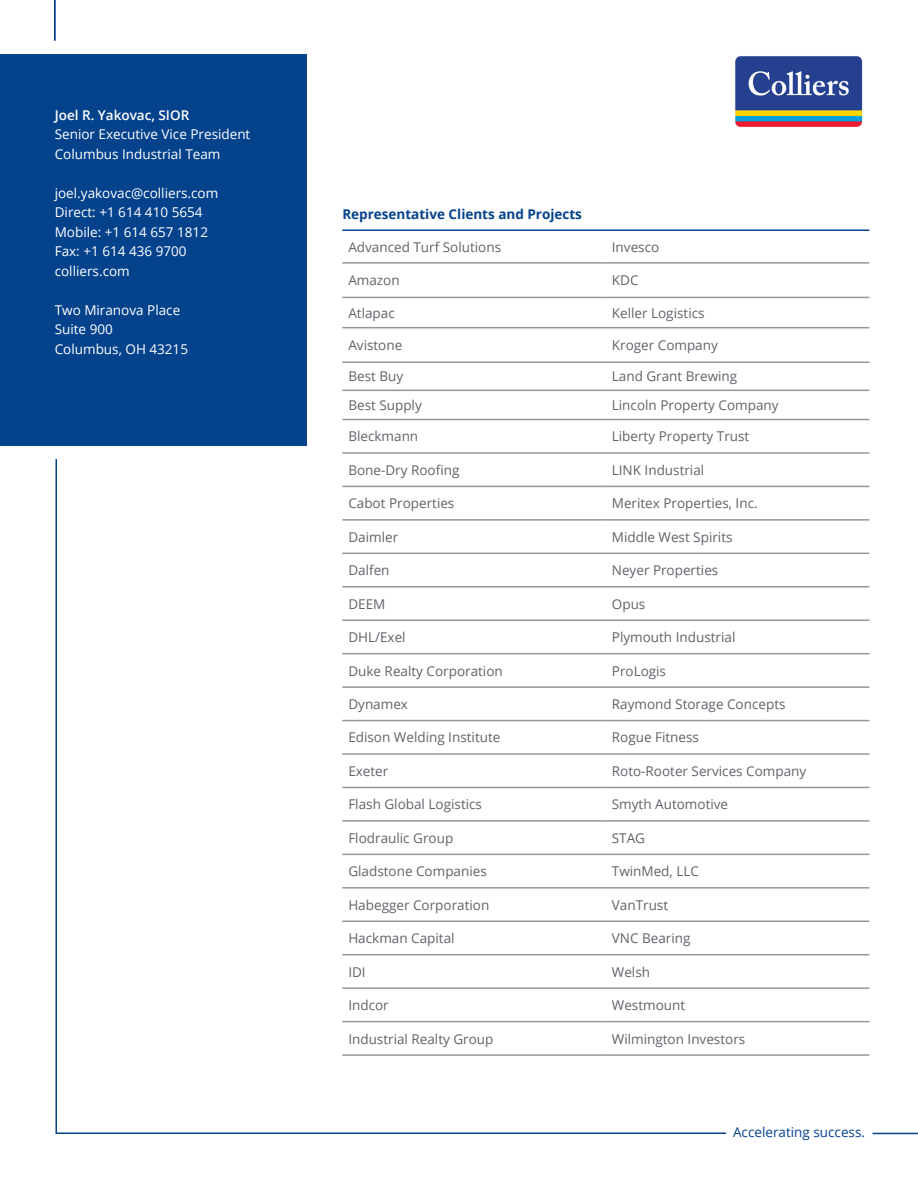
<style>
.page{position:relative;width:918px;height:1188px;background:#fff}
.page>*{position:absolute;margin:0;border:0;box-sizing:border-box;transform-origin:0 0}
.t1{font:13.5px "Open Sans";color:#5f6369}
.t2{font:13.5px/19.5px "Open Sans";color:#fff}
.t3{font:700 13.5px "Open Sans";color:#05428c}
.t4{font:13.5px "Open Sans";color:#05428c}
.t5{font:600 13.5px "Open Sans";color:#fff}
</style>
<div class="page">
<hr style="left:873px;top:1133px;width:45px;height:1px;background:#05428c">
<img style="left:735px;top:56px;width:128px;height:71px">
<div style="left:0;top:54px;width:307px;height:392px;background:#05428c"></div>
<hr style="left:54px;top:0;width:1px;height:41px;background:#05428c">
<svg style="left:55px;top:459px;width:673px;height:675px"></svg>
<hr style="left:342px;top:230px;width:264px;height:1px;background:#05428c">
<hr style="left:606px;top:230px;width:263px;height:1px;background:#05428c">
<hr style="left:342px;top:262px;width:264px;height:2px;background:#929799">
<hr style="left:606px;top:262px;width:263px;height:2px;background:#929799">
<hr style="left:342px;top:297px;width:264px;height:1px;background:#929799">
<hr style="left:606px;top:297px;width:263px;height:1px;background:#929799">
<hr style="left:342px;top:327px;width:264px;height:1px;background:#929799">
<hr style="left:606px;top:327px;width:263px;height:1px;background:#929799">
<hr style="left:342px;top:361px;width:264px;height:2px;background:#929799">
<hr style="left:606px;top:361px;width:263px;height:2px;background:#929799">
<hr style="left:342px;top:390px;width:264px;height:1px;background:#929799">
<hr style="left:606px;top:390px;width:263px;height:1px;background:#929799">
<hr style="left:342px;top:419px;width:264px;height:1px;background:#929799">
<hr style="left:606px;top:419px;width:263px;height:1px;background:#929799">
<hr style="left:342px;top:452px;width:264px;height:2px;background:#929799">
<hr style="left:606px;top:452px;width:263px;height:2px;background:#929799">
<hr style="left:342px;top:486px;width:264px;height:1px;background:#929799">
<hr style="left:606px;top:486px;width:263px;height:1px;background:#929799">
<hr style="left:342px;top:519px;width:264px;height:2px;background:#929799">
<hr style="left:606px;top:519px;width:263px;height:2px;background:#929799">
<hr style="left:342px;top:553px;width:264px;height:1px;background:#929799">
<hr style="left:606px;top:553px;width:263px;height:1px;background:#929799">
<hr style="left:342px;top:586px;width:264px;height:2px;background:#929799">
<hr style="left:606px;top:586px;width:263px;height:2px;background:#929799">
<hr style="left:342px;top:619px;width:264px;height:2px;background:#929799">
<hr style="left:606px;top:619px;width:263px;height:2px;background:#929799">
<hr style="left:342px;top:653px;width:264px;height:1px;background:#929799">
<hr style="left:606px;top:653px;width:263px;height:1px;background:#929799">
<hr style="left:342px;top:686px;width:264px;height:2px;background:#929799">
<hr style="left:606px;top:686px;width:263px;height:2px;background:#929799">
<hr style="left:342px;top:720px;width:264px;height:1px;background:#929799">
<hr style="left:606px;top:720px;width:263px;height:1px;background:#929799">
<hr style="left:342px;top:753px;width:264px;height:2px;background:#929799">
<hr style="left:606px;top:753px;width:263px;height:2px;background:#929799">
<hr style="left:342px;top:787px;width:264px;height:1px;background:#929799">
<hr style="left:606px;top:787px;width:263px;height:1px;background:#929799">
<hr style="left:342px;top:820px;width:264px;height:2px;background:#929799">
<hr style="left:606px;top:820px;width:263px;height:2px;background:#929799">
<hr style="left:342px;top:854px;width:264px;height:1px;background:#929799">
<hr style="left:606px;top:854px;width:263px;height:1px;background:#929799">
<hr style="left:342px;top:887px;width:264px;height:2px;background:#929799">
<hr style="left:606px;top:887px;width:263px;height:2px;background:#929799">
<hr style="left:342px;top:921px;width:264px;height:1px;background:#929799">
<hr style="left:606px;top:921px;width:263px;height:1px;background:#929799">
<hr style="left:342px;top:954px;width:264px;height:1px;background:#929799">
<hr style="left:606px;top:954px;width:263px;height:1px;background:#929799">
<hr style="left:342px;top:987px;width:264px;height:2px;background:#929799">
<hr style="left:606px;top:987px;width:263px;height:2px;background:#929799">
<hr style="left:342px;top:1021px;width:264px;height:1px;background:#929799">
<hr style="left:606px;top:1021px;width:263px;height:1px;background:#929799">
<hr style="left:342px;top:1054px;width:264px;height:2px;background:#929799">
<hr style="left:606px;top:1054px;width:263px;height:2px;background:#929799">
<p class="t5" style="left:55px;top:106px;width:136px">Joel R. Yakovac, SIOR</p>
<p class="t2" style="left:55px;top:124px;width:197px">Senior Executive Vice President</p>
<p class="t2" style="left:55px;top:144px;width:167px">Columbus Industrial Team</p>
<p class="t2" style="left:55px;top:183px;width:165px">joel.yakovac@colliers.com<br>Direct: +1 614 410 5654</p>
<p class="t2" style="left:55px;top:222px;width:155px">Mobile: +1 614 657 1812<br>Fax: +1 614 436 9700 colliers.com</p>
<p class="t2" style="left:55px;top:300px;width:127px">Two Miranova Place</p>
<p class="t2" style="left:55px;top:319px;width:60px">Suite 900</p>
<p class="t2" style="left:55px;top:339px;width:135px">Columbus, OH 43215</p>
<p class="t3" style="left:342px;top:204px;width:241px">Representative Clients and Projects</p>
<p class="t1" style="left:348px;top:238px;width:154px">Advanced Turf Solutions</p>
<p class="t1" style="left:612px;top:238px;width:49px">Invesco</p>
<p class="t1" style="left:348px;top:271px;width:53px">Amazon</p>
<p class="t1" style="left:612px;top:271px;width:28px">KDC</p>
<p class="t1" style="left:348px;top:304px;width:48px">Atlapac</p>
<p class="t1" style="left:612px;top:304px;width:94px">Keller Logistics</p>
<p class="t1" style="left:348px;top:336px;width:55px">Avistone</p>
<p class="t1" style="left:612px;top:336px;width:108px">Kroger Company</p>
<p class="t1" style="left:348px;top:367px;width:56px">Best Buy</p>
<p class="t1" style="left:612px;top:367px;width:127px">Land Grant Brewing</p>
<p class="t1" style="left:348px;top:396px;width:75px">Best Supply</p>
<p class="t1" style="left:612px;top:396px;width:168px">Lincoln Property Company</p>
<p class="t1" style="left:348px;top:427px;width:71px">Bleckmann</p>
<p class="t1" style="left:612px;top:427px;width:139px">Liberty Property Trust</p>
<p class="t1" style="left:348px;top:461px;width:113px">Bone-Dry Roofing</p>
<p class="t1" style="left:612px;top:461px;width:94px">LINK Industrial</p>
<p class="t1" style="left:348px;top:494px;width:108px">Cabot Properties</p>
<p class="t1" style="left:612px;top:494px;width:147px">Meritex Properties, Inc.</p>
<p class="t1" style="left:348px;top:528px;width:51px">Daimler</p>
<p class="t1" style="left:612px;top:528px;width:122px">Middle West Spirits</p>
<p class="t1" style="left:348px;top:561px;width:43px">Dalfen</p>
<p class="t1" style="left:612px;top:561px;width:108px">Neyer Properties</p>
<p class="t1" style="left:348px;top:595px;width:39px">DEEM</p>
<p class="t1" style="left:612px;top:595px;width:35px">Opus</p>
<p class="t1" style="left:348px;top:628px;width:59px">DHL/Exel</p>
<p class="t1" style="left:612px;top:628px;width:125px">Plymouth Industrial</p>
<p class="t1" style="left:348px;top:661px;width:156px">Duke Realty Corporation</p>
<p class="t1" style="left:612px;top:661px;width:56px">ProLogis</p>
<p class="t1" style="left:348px;top:695px;width:61px">Dynamex</p>
<p class="t1" style="left:612px;top:695px;width:175px">Raymond Storage Concepts</p>
<p class="t1" style="left:348px;top:728px;width:154px">Edison Welding Institute</p>
<p class="t1" style="left:612px;top:728px;width:89px">Rogue Fitness</p>
<p class="t1" style="left:348px;top:762px;width:42px">Exeter</p>
<p class="t1" style="left:612px;top:762px;width:196px">Roto-Rooter Services Company</p>
<p class="t1" style="left:348px;top:795px;width:135px">Flash Global Logistics</p>
<p class="t1" style="left:612px;top:795px;width:118px">Smyth Automotive</p>
<p class="t1" style="left:348px;top:829px;width:106px">Flodraulic Group</p>
<p class="t1" style="left:612px;top:829px;width:35px">STAG</p>
<p class="t1" style="left:348px;top:862px;width:140px">Gladstone Companies</p>
<p class="t1" style="left:612px;top:862px;width:89px">TwinMed, LLC</p>
<p class="t1" style="left:348px;top:896px;width:142px">Habegger Corporation</p>
<p class="t1" style="left:612px;top:896px;width:58px">VanTrust</p>
<p class="t1" style="left:348px;top:929px;width:108px">Hackman Capital</p>
<p class="t1" style="left:612px;top:929px;width:80px">VNC Bearing</p>
<p class="t1" style="left:348px;top:962px;width:19px">IDI</p>
<p class="t1" style="left:612px;top:962px;width:40px">Welsh</p>
<p class="t1" style="left:348px;top:996px;width:42px">Indcor</p>
<p class="t1" style="left:612px;top:996px;width:75px">Westmount</p>
<p class="t1" style="left:348px;top:1029px;width:147px">Industrial Realty Group</p>
<p class="t1" style="left:612px;top:1029px;width:135px">Wilmington Investors</p>
<p class="t4" style="left:733px;top:1123px;width:133px">Accelerating success.</p>
</div>
